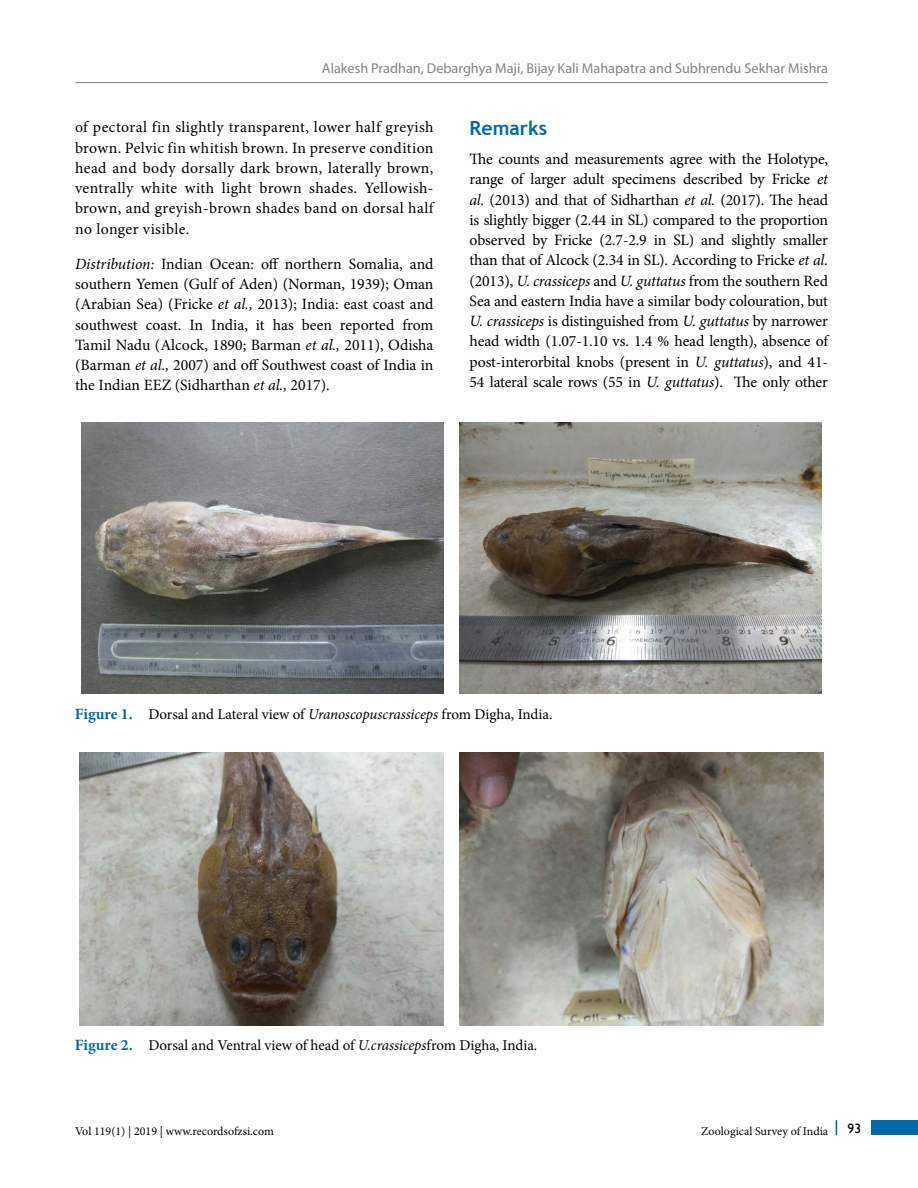
<style>
.page{position:relative;width:918px;height:1188px;background:#fff}
.page>*{position:absolute;margin:0;border:0;box-sizing:border-box;transform-origin:0 0}
.t1{font:700 19.5px "Trebuchet MS";color:#0069aa}
.t2{font:15.75px/20.2px "Minion Pro";color:#000;text-align:justify}
.t3{font:15px "Minion Pro";letter-spacing:-.005em;color:#000}
.t4{font:14.25px "Myriad Pro";color:#818387}
.t5{font:13.5px "Gill Sans";color:#000}
.t6{font:12px "Minion Pro";color:#000}
.s1{font-style:italic}
.s2{font-weight:700;font-size:15.75px;color:#0069aa}
</style>
<div class="page">
<div style="left:872px;top:1120px;width:46px;height:15px;background:#0069aa"></div>
<svg style="left:836px;top:1120px;width:1px;height:15px"></svg>
<hr style="left:75px;top:82px;width:753px;height:1px;background:#818387">
<img style="left:82px;top:423px;width:361px;height:271px">
<img style="left:459px;top:423px;width:362px;height:271px">
<img style="left:80px;top:753px;width:364px;height:272px">
<img style="left:459px;top:753px;width:364px;height:272px">
<p class="t4" style="left:322px;top:59px;width:508px">Alakesh Pradhan, Debarghya Maji, Bijay Kali Mahapatra and Subhrendu Sekhar Mishra</p>
<p class="t2" style="left:75px;top:117px;width:360px">of pectoral fin slightly transparent, lower half greyish brown. Pelvic fin whitish brown. In preserve condition head and body dorsally dark brown, laterally brown, ventrally white with light brown shades. Yellowish&shy;brown, and greyish-brown shades band on dorsal half no longer visible.</p>
<p class="t2" style="left:75px;top:254px;width:360px"><span class="s1">Distribution:</span> Indian Ocean: off northern Somalia, and southern Yemen (Gulf of Aden) (Norman, 1939); Oman (Arabian Sea) (Fricke <span class="s1">et al.,</span> 2013); India: east coast and southwest coast. In India, it has been reported from Tamil Nadu (Alcock, 1890; Barman <span class="s1">et al.,</span> 2011), Odisha (Barman <span class="s1">et al.,</span> 2007) and off Southwest coast of India in the Indian EEZ (Sidharthan <span class="s1">et al.,</span> 2017).</p>
<p class="t1" style="left:470px;top:116px;width:79px">Remarks</p>
<p class="t2" style="left:470px;top:149px;width:360px">The counts and measurements agree with the Holotype, range of larger adult specimens described by Fricke <span class="s1">et al.</span> (2013) and that of Sidharthan <span class="s1">et al.</span> (2017). The head is slightly bigger (2.44 in SL) compared to the proportion observed by Fricke (2.7-2.9 in SL) and slightly smaller than that of Alcock (2.34 in SL). According to Fricke <span class="s1">et al. </span>(2013), <span class="s1">U. crassiceps</span> and <span class="s1">U. guttatus</span> from the southern Red Sea and eastern India have a similar body colouration, but <span class="s1">U. crassiceps</span> is distinguished from <span class="s1">U. guttatus</span> by narrower head width (1.07-1.10 vs. 1.4 % head length), absence of post-interorbital knobs (present in <span class="s1">U. guttatus</span>), and 41- 54 lateral scale rows (55 in <span class="s1">U. guttatus</span>). The only other</p>
<p class="t3" style="left:75px;top:704px;width:479px"><span class="s2">Figure 1.</span> Dorsal and Lateral view of <span class="s1">Uranoscopuscrassiceps</span> from Digha, India.</p>
<p class="t3" style="left:75px;top:1035px;width:464px"><span class="s2">Figure 2.</span> Dorsal and Ventral view of head of <span class="s1">U.crassiceps</span>from Digha, India.</p>
<p class="t6" style="left:75px;top:1123px;width:200px">Vol 119(1) | 2019 | www.recordsofzsi.com</p>
<p class="t6" style="left:701px;top:1123px;width:129px">Zoological Survey of India</p>
<p class="t5" style="left:848px;top:1121px;width:15px">93</p>
</div>
